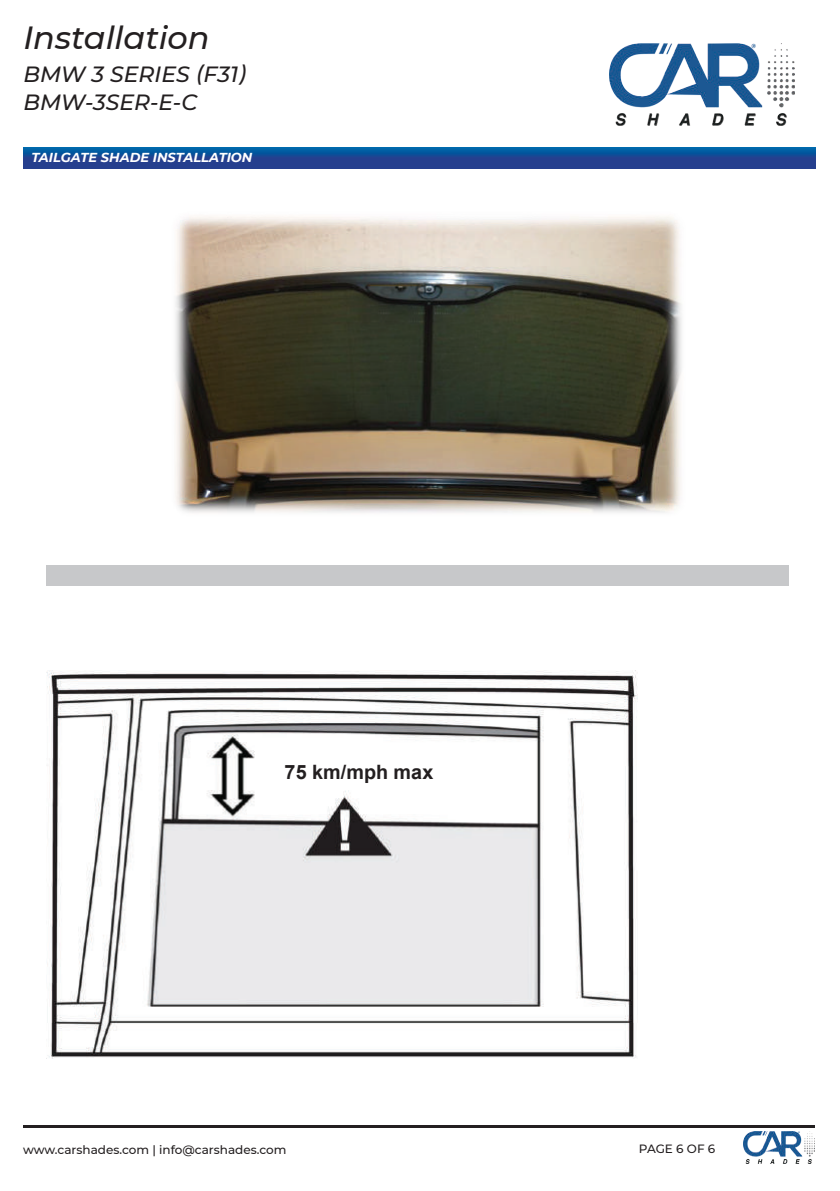
<style>
.page{position:relative;width:840px;height:1191px;background:#fff}
.page>*{position:absolute;margin:0;border:0;box-sizing:border-box;transform-origin:0 0}
.t1{font:italic 500 32px "Montserrat";color:#231f20}
.t2{font:italic 500 22px/28px "Montserrat";color:#231f20}
.t3{font:700 19.8px "Arial";letter-spacing:.005em;color:#231f20}
.t4{font:italic 700 13px "Montserrat";color:#fff}
.t5{font:500 12px "Montserrat";color:#231f20}
</style>
<div class="page">
<hr style="left:23px;top:1125px;width:791px;height:2px;background:#231f20">
<img style="left:743px;top:1131px;width:71px;height:32px">
<img style="left:609px;top:43px;width:184px;height:83px">
<svg style="left:23px;top:147px;width:792px;height:21px;background:#164b96"></svg>
<div style="left:46px;top:565px;width:742px;height:20px;background:#c7c8ca"></div>
<img style="left:47px;top:670px;width:589px;height:388px">
<img style="left:175px;top:216px;width:507px;height:297px">
<h1 class="t1" style="left:23px;top:15px;width:188px">Installation</h1>
<h2 class="t2" style="left:23px;top:59px;width:224px">BMW 3 SERIES (F31)<br>BMW-3SER-E-C</h2>
<p class="t4" style="left:31px;top:148px;width:222px">TAILGATE SHADE INSTALLATION</p>
<h3 class="t3" style="left:284px;top:758px;width:150px">75 km/mph max</h3>
<p class="t5" style="left:23px;top:1141px;width:265px">www.carshades.com | info@carshades.com</p>
<p class="t5" style="left:638px;top:1140px;width:78px">PAGE 6 OF 6</p>
</div>
